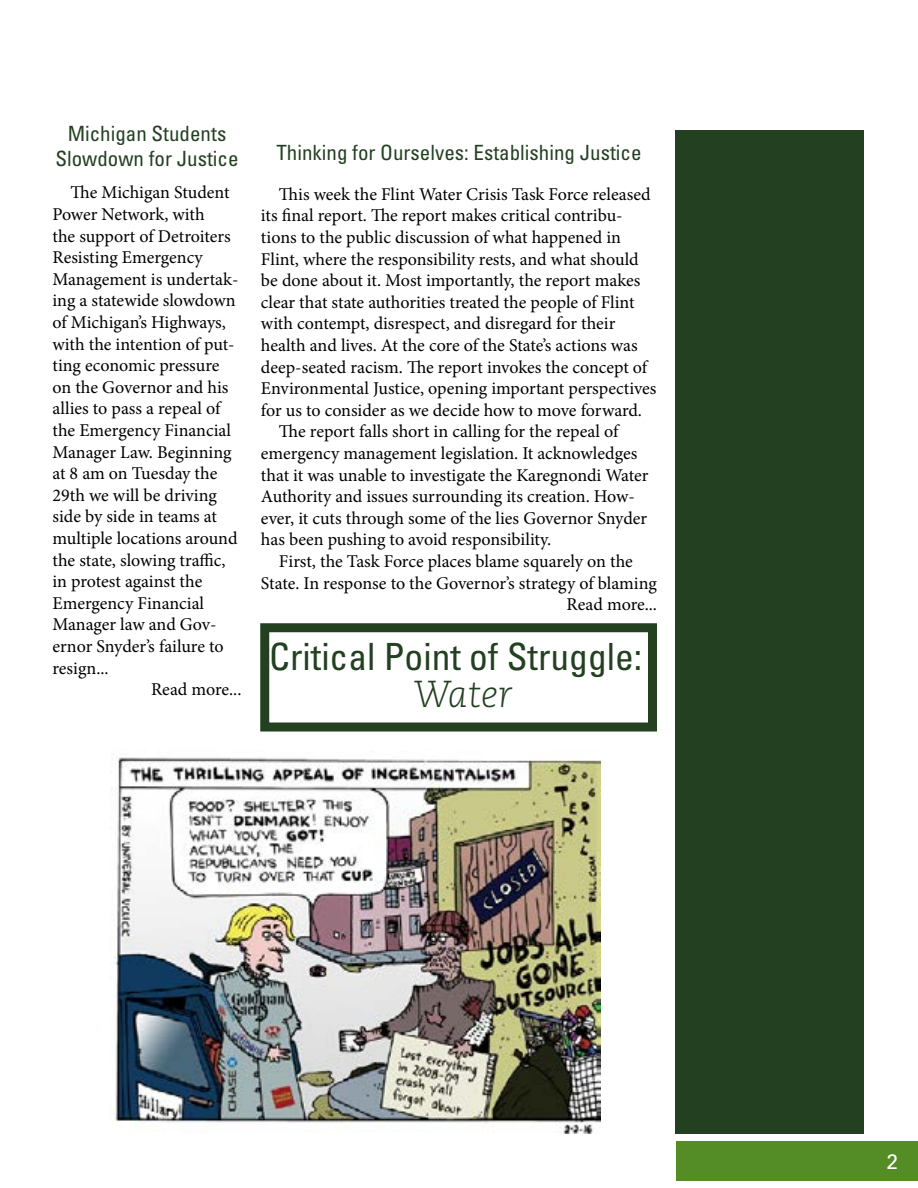
<style>
.page{position:relative;width:918px;height:1188px;background:#fff}
.page>*{position:absolute;margin:0;border:0;box-sizing:border-box;transform-origin:0 0}
.t1{font:condensed 37.5px "Univers LT Std";color:#234021}
.t2{font:italic 300 37.5px "Caecilia LT Std";color:#234021}
.t3{font:condensed 21px/25.2px "Univers LT Std";color:#234021;text-align:center}
.t4{font:21px "Univers LT Std";color:#fff}
.t5{font:18px "Minion Pro";letter-spacing:-.005em;color:#000}
</style>
<div class="page">
<div style="left:260px;top:623px;width:397px;height:109px;border:9px solid #234021"></div>
<div style="left:676px;top:1141px;width:242px;height:40px;background:#548c26"></div>
<div style="left:675px;top:130px;width:189px;height:1004px;background:#234021"></div>
<img style="left:110px;top:757px;width:491px;height:377px">
<p class="t3" style="left:55px;top:121px;width:185px">Michigan Students<br>Slowdown for Justice</p>
<p class="t5" style="left:70px;top:181px;width:161px">The Michigan Student</p>
<p class="t5" style="left:52px;top:202px;width:154px">Power Network, with</p>
<p class="t5" style="left:52px;top:224px;width:180px">the support of Detroiters</p>
<p class="t5" style="left:52px;top:245px;width:152px">Resisting Emergency</p>
<p class="t5" style="left:52px;top:267px;width:188px">Management is undertak-</p>
<p class="t5" style="left:52px;top:289px;width:185px">ing a statewide slowdown</p>
<p class="t5" style="left:52px;top:310px;width:175px">of Michigan’s Highways,</p>
<p class="t5" style="left:52px;top:332px;width:184px">with the intention of put-</p>
<p class="t5" style="left:52px;top:353px;width:168px">ting economic pressure</p>
<p class="t5" style="left:52px;top:375px;width:177px">on the Governor and his</p>
<p class="t5" style="left:52px;top:397px;width:169px">allies to pass a repeal of</p>
<p class="t5" style="left:52px;top:418px;width:180px">the Emergency Financial</p>
<p class="t5" style="left:52px;top:440px;width:181px">Manager Law. Beginning</p>
<p class="t5" style="left:52px;top:461px;width:166px">at 8 am on Tuesday the</p>
<p class="t5" style="left:52px;top:483px;width:166px">29th we will be driving</p>
<p class="t5" style="left:52px;top:505px;width:166px">side by side in teams at</p>
<p class="t5" style="left:52px;top:526px;width:187px">multiple locations around</p>
<p class="t5" style="left:52px;top:548px;width:175px">the state, slowing traffic,</p>
<p class="t5" style="left:52px;top:569px;width:151px">in protest against the</p>
<p class="t5" style="left:52px;top:591px;width:153px">Emergency Financial</p>
<p class="t5" style="left:52px;top:613px;width:166px">Manager law and Gov-</p>
<p class="t5" style="left:52px;top:634px;width:173px">ernor Snyder’s failure to</p>
<p class="t5" style="left:52px;top:656px;width:58px">resign...</p>
<p class="t5" style="left:151px;top:677px;width:92px">Read more...</p>
<p class="t3" style="left:276px;top:140px;width:367px">Thinking for Ourselves: Establishing Justice</p>
<p class="t5" style="left:279px;top:182px;width:373px">This week the Flint Water Crisis Task Force released</p>
<p class="t5" style="left:261px;top:204px;width:363px">its final report. The report makes critical contribu-</p>
<p class="t5" style="left:261px;top:225px;width:362px">tions to the public discussion of what happened in</p>
<p class="t5" style="left:261px;top:247px;width:379px">Flint, where the responsibility rests, and what should</p>
<p class="t5" style="left:261px;top:268px;width:381px">be done about it. Most importantly, the report makes</p>
<p class="t5" style="left:261px;top:290px;width:375px">clear that state authorities treated the people of Flint</p>
<p class="t5" style="left:261px;top:312px;width:356px">with contempt, disrespect, and disregard for their</p>
<p class="t5" style="left:261px;top:333px;width:378px">health and lives. At the core of the State’s actions was</p>
<p class="t5" style="left:261px;top:355px;width:388px">deep-seated racism. The report invokes the concept of</p>
<p class="t5" style="left:261px;top:376px;width:397px">Environmental Justice, opening important perspectives</p>
<p class="t5" style="left:261px;top:398px;width:383px">for us to consider as we decide how to move forward.</p>
<p class="t5" style="left:279px;top:420px;width:341px">The report falls short in calling for the repeal of</p>
<p class="t5" style="left:261px;top:441px;width:378px">emergency management legislation. It acknowledges</p>
<p class="t5" style="left:261px;top:463px;width:389px">that it was unable to investigate the Karegnondi Water</p>
<p class="t5" style="left:261px;top:484px;width:375px">Authority and issues surrounding its creation. How-</p>
<p class="t5" style="left:261px;top:506px;width:388px">ever, it cuts through some of the lies Governor Snyder</p>
<p class="t5" style="left:261px;top:528px;width:292px">has been pushing to avoid responsibility.</p>
<p class="t5" style="left:279px;top:549px;width:355px">First, the Task Force places blame squarely on the</p>
<p class="t5" style="left:261px;top:571px;width:397px">State. In response to the Governor’s strategy of blaming</p>
<p class="t5" style="left:567px;top:592px;width:92px">Read more...</p>
<h1 class="t1" style="left:269px;top:633px;width:374px">Critical Point of Struggle:</h1>
<h1 class="t2" style="left:413px;top:673px;width:101px">Water</h1>
<p class="t4" style="left:887px;top:1149px;width:13px">2</p>
</div>
